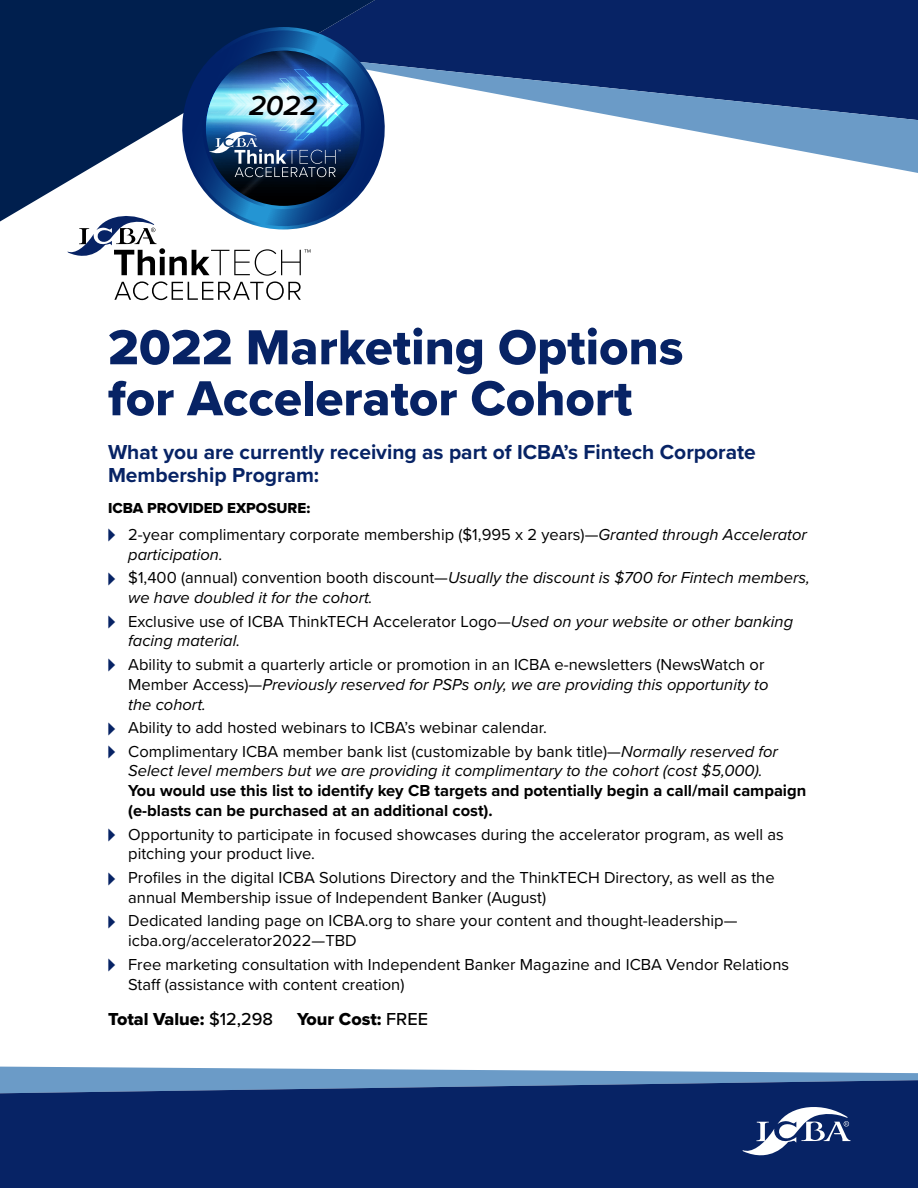
<style>
.page{position:relative;width:918px;height:1188px;background:#fff}
.page>*{position:absolute;margin:0;border:0;box-sizing:border-box;transform-origin:0 0}
.t1{font:51px/51px "Proxima Nova Extrabld";color:#072365}
.t2{font:italic 600 28.5px "Proxima Nova";color:#000}
.t3{font:700 21px/23.1px "Proxima Nova";color:#072365}
.t4{font:18px "Proxima Nova Extrabld";color:#000}
.t5{font:16.5px/19.8px "Proxima Nova";color:#000}
.t6{font:italic 16.5px/19.8px "Proxima Nova";color:#000}
.t7{font:700 16.5px/19.8px "Proxima Nova";color:#000}
.t8{font:15px "Proxima Nova Extrabld";color:#000}
.s1{font-weight:700;font-size:21px;color:#072365}
.s2{font-style:italic}
.s3{font-weight:700;font-style:normal;font-size:21px;color:#072365}
.s4{font-style:normal}
.s5{font-family:"Proxima Nova";font-weight:500}
</style>
<div class="page">
<svg style="left:0;top:1066px;width:918px;height:14px"></svg>
<svg style="left:0;top:1080px;width:918px;height:108px;fill:#072365"></svg>
<div style="left:580px;top:0;width:338px;height:54px;background:#072365"></div>
<svg style="left:0;top:0;width:580px;height:222px;fill:#001f4e"></svg>
<svg style="left:393px;top:54px;width:525px;height:122px"></svg>
<svg style="left:742px;top:1102px;width:109px;height:62px"></svg>
<svg style="left:385px;top:27px;width:8px;height:195px"></svg>
<svg style="left:67px;top:27px;width:318px;height:273px"></svg>
<h2 class="t2" style="left:249px;top:84px;width:70px">2022</h2>
<h1 class="t1" style="left:108px;top:321px;width:577px">2022 Marketing Options for Accelerator Cohort</h1>
<p class="t3" style="left:108px;top:440px;width:649px">What you are currently receiving as part of ICBA’s Fintech Corporate<br>Membership Program:</p>
<p class="t8" style="left:108px;top:497px;width:204px">ICBA PROVIDED EXPOSURE:</p>
<p class="t5" style="left:128px;top:524px;width:680px;text-indent:-20px"><span class="s1">⊲</span> 2-year complimentary corporate membership ($1,995 x 2 years)—<span class="s2">Granted through Accelerator participation.</span></p>
<p class="t6" style="left:128px;top:567px;width:683px;text-indent:-20px"><span class="s3">⊲</span> <span class="s4">$1,400 (annual) convention booth discount—</span>Usually the discount is $700 for Fintech members, we have doubled it for the cohort.</p>
<p class="t6" style="left:128px;top:610px;width:666px;text-indent:-20px"><span class="s3">⊲</span> <span class="s4">Exclusive use of ICBA ThinkTECH Accelerator Logo—</span>Used on your website or other banking facing material.</p>
<p class="t5" style="left:128px;top:654px;width:642px;text-indent:-20px"><span class="s1">⊲</span> Ability to submit a quarterly article or promotion in an ICBA e-newsletters (NewsWatch or<br>Member Access)—<span class="s2">Previously reserved for PSPs only, we are providing this opportunity to the cohort.</span></p>
<p class="t5" style="left:108px;top:715px;width:672px;line-height:23.5px"><span class="s1">⊲</span> Ability to add hosted webinars to ICBA’s webinar calendar.<br><span class="s1">⊲</span> Complimentary ICBA member bank list (customizable by bank title)—<span class="s2">Normally reserved for</span></p>
<p class="t6" style="left:128px;top:760px;width:636px">Select level members but we are providing it complimentary to the cohort (cost $5,000).</p>
<p class="t7" style="left:128px;top:781px;width:680px">You would use this list to identify key CB targets and potentially begin a call/mail campaign (e-blasts can be purchased at an additional cost).</p>
<p class="t5" style="left:128px;top:824px;width:657px;text-indent:-20px"><span class="s1">⊲</span> Opportunity to participate in focused showcases during the accelerator program, as well as pitching your product live.</p>
<p class="t5" style="left:128px;top:867px;width:648px;text-indent:-20px"><span class="s1">⊲</span> Profiles in the digital ICBA Solutions Directory and the ThinkTECH Directory, as well as the annual Membership issue of Independent Banker (August)</p>
<p class="t5" style="left:128px;top:910px;width:611px;text-indent:-20px"><span class="s1">⊲</span> Dedicated landing page on ICBA.org to share your content and thought-leadership— icba.org/accelerator2022—TBD</p>
<p class="t5" style="left:128px;top:954px;width:662px;text-indent:-20px"><span class="s1">⊲</span> Free marketing consultation with Independent Banker Magazine and ICBA Vendor Relations<br>Staff (assistance with content creation)</p>
<p class="t4" style="left:108px;top:1005px;width:167px">Total Value: <span class="s5">$12,298</span></p>
<p class="t4" style="left:297px;top:1005px;width:133px">Your Cost: <span class="s5">FREE</span></p>
</div>
